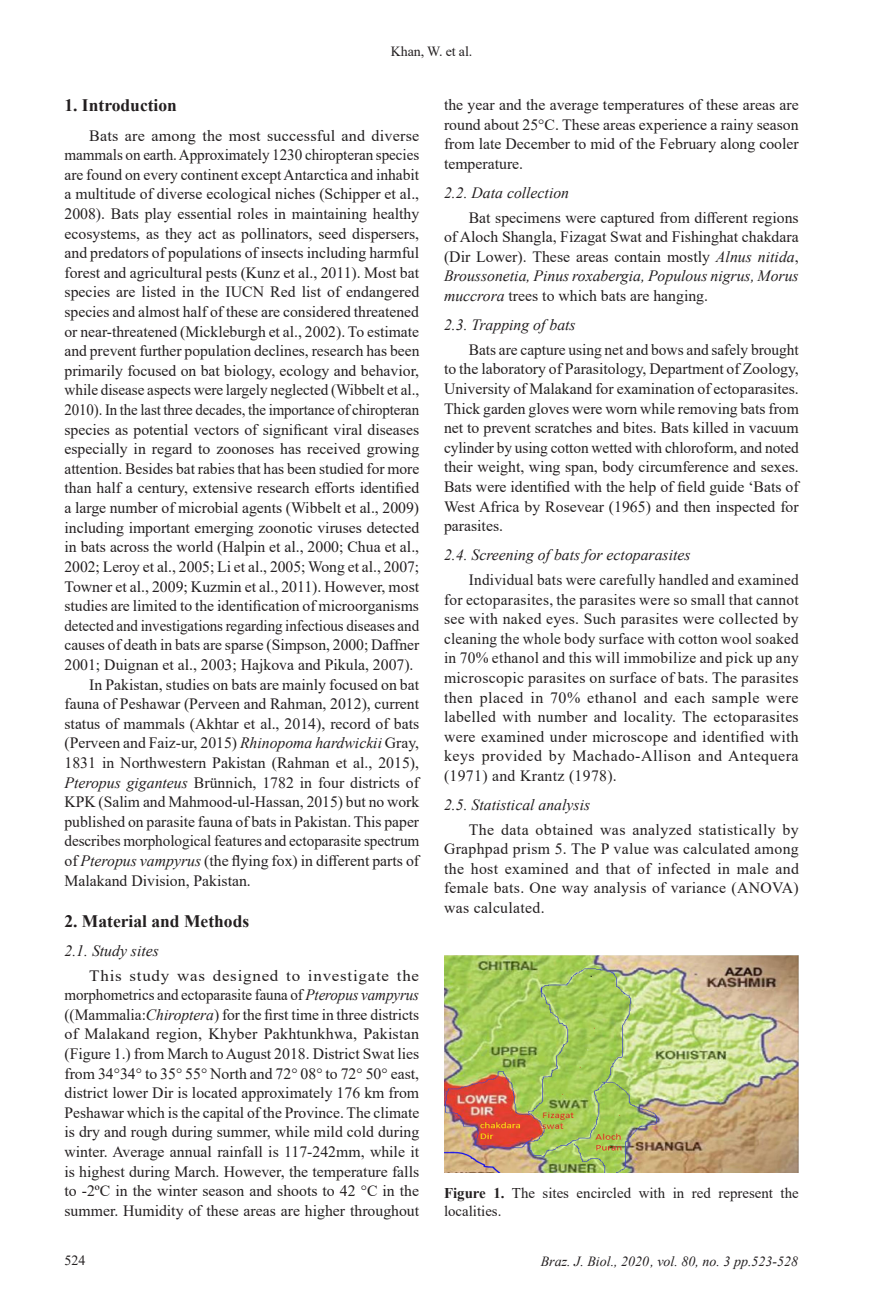
<style>
.page{position:relative;width:893px;height:1315px;background:#fff}
.page>*{position:absolute;margin:0;border:0;box-sizing:border-box;transform-origin:0 0}
.Heading1{font:700 17.5px "Times New Roman";color:#231f20}
.Paragraph{font:15.75px/19.6px "Times New Roman";color:#231f20;text-align:justify}
.Paragraph-2{font:15.75px/19.6px "Times New Roman";color:#231f20;text-align:justify;scale:1.08 1}
.Heading2{font:italic 15.75px "Times New Roman";color:#231f20}
.Heading2Alt{font:italic 15.75px "Times New Roman";color:#231f20}
.FigureCaption{font:14.88px/17.8px "Times New Roman";color:#231f20}
.t1{font:italic 14px "Times New Roman";color:#231f20}
.t2{font:14px "Times New Roman";letter-spacing:-.01em;color:#231f20}
.s1{font-style:italic}
.s2{font-weight:700}
</style>
<div class="page">
<img style="left:444px;top:955px;width:355px;height:217px">
<p class="t2" style="left:391px;top:42px;width:83px">Khan, W. et al.</p>
<p class="Heading1" style="left:64px;top:93px;width:114px">1. Introduction</p>
<p class="Paragraph" style="left:64px;top:125px;width:356px;text-indent:25px">Bats are among the most successful and diverse mammals on earth. Approximately 1230 chiropteran species are found on every continent except Antarctica and inhabit a multitude of diverse ecological niches (Schipper et al., 2008). Bats play essential roles in maintaining healthy ecosystems, as they act as pollinators, seed dispersers, and predators of populations of insects including harmful forest and agricultural pests (Kunz et al., 2011). Most bat species are listed in the IUCN Red list of endangered species and almost half of these are considered threatened or near-threatened (Mickleburgh et al., 2002). To estimate and prevent further population declines, research has been primarily focused on bat biology, ecology and behavior, while disease aspects were largely neglected (Wibbelt et al., 2010). In the last three decades, the importance of chiropteran species as potential vectors of significant viral diseases especially in regard to zoonoses has received growing attention. Besides bat rabies that has been studied for more than half a century, extensive research efforts identified a large number of microbial agents (Wibbelt et al., 2009) including important emerging zoonotic viruses detected in bats across the world (Halpin et al., 2000; Chua et al., 2002; Leroy et al., 2005; Li et al., 2005; Wong et al., 2007; Towner et al., 2009; Kuzmin et al., 2011). However, most studies are limited to the identification of microorganisms detected and investigations regarding infectious diseases and causes of death in bats are sparse (Simpson, 2000; Daffner 2001; Duignan et al., 2003; Hajkova and Pikula, 2007).</p>
<p class="Paragraph" style="left:64px;top:674px;width:356px;text-indent:25px">In Pakistan, studies on bats are mainly focused on bat fauna of Peshawar (Perveen and Rahman, 2012), current status of mammals (Akhtar et al., 2014), record of bats (Perveen and Faiz-ur, 2015) <span class="s1">Rhinopoma hardwickii</span> Gray, 1831 in Northwestern Pakistan (Rahman et al., 2015), <span class="s1">Pteropus giganteus</span> Brünnich, 1782 in four districts of KPK (Salim and Mahmood-ul-Hassan, 2015) but no work published on parasite fauna of bats in Pakistan. This paper describes morphological features and ectoparasite spectrum of <span class="s1">Pteropus vampyrus</span> (the flying fox) in different parts of Malakand Division, Pakistan.</p>
<p class="Heading1" style="left:64px;top:908px;width:186px">2. Material and Methods</p>
<p class="Heading2Alt" style="left:64px;top:940px;width:96px">2.1. Study sites</p>
<p class="Paragraph-2" style="left:64px;top:965px;width:330px;text-indent:25px">This study was designed to investigate the morphometrics and ectoparasite fauna of <span class="s1">Pteropus vampyrus </span>((Mammalia:<span class="s1">Chiroptera</span>) for the first time in three districts of Malakand region, Khyber Pakhtunkhwa, Pakistan (Figure 1.) from March to August 2018. District Swat lies from 34°34° to 35° 55° North and 72° 08° to 72° 50° east, district lower Dir is located approximately 176 km from Peshawar which is the capital of the Province. The climate is dry and rough during summer, while mild cold during winter. Average annual rainfall is 117-242mm, while it is highest during March. However, the temperature falls to -2ºC in the winter season and shoots to 42 °C in the summer. Humidity of these areas are higher throughout</p>
<p class="Paragraph" style="left:444px;top:95px;width:356px">the year and the average temperatures of these areas are round about 25°C. These areas experience a rainy season from late December to mid of the February along cooler temperature.</p>
<p class="Heading2" style="left:444px;top:182px;width:127px">2.2. Data collection</p>
<p class="Paragraph" style="left:444px;top:207px;width:356px;text-indent:25px">Bat specimens were captured from different regions of Aloch Shangla, Fizagat Swat and Fishinghat chakdara (Dir Lower). These areas contain mostly <span class="s1">Alnus nitida</span>, <span class="s1">Broussonetia, Pinus roxabergia, Populous nigrus, Morus muccrora</span> trees to which bats are hanging.</p>
<p class="Heading2" style="left:444px;top:314px;width:133px">2.3. Trapping of bats</p>
<p class="Paragraph" style="left:444px;top:339px;width:356px;text-indent:25px">Bats are capture using net and bows and safely brought to the laboratory of Parasitology, Department of Zoology, University of Malakand for examination of ectoparasites.<br>Thick garden gloves were worn while removing bats from net to prevent scratches and bites. Bats killed in vacuum cylinder by using cotton wetted with chloroform, and noted their weight, wing span, body circumference and sexes.<br>Bats were identified with the help of field guide ‘Bats of West Africa by Rosevear (1965) and then inspected for parasites.</p>
<p class="Heading2" style="left:444px;top:544px;width:248px">2.4. Screening of bats for ectoparasites</p>
<p class="Paragraph" style="left:444px;top:569px;width:356px;text-indent:25px">Individual bats were carefully handled and examined for ectoparasites, the parasites were so small that cannot see with naked eyes. Such parasites were collected by cleaning the whole body surface with cotton wool soaked in 70% ethanol and this will immobilize and pick up any microscopic parasites on surface of bats. The parasites then placed in 70% ethanol and each sample were labelled with number and locality. The ectoparasites were examined under microscope and identified with keys provided by Machado-Allison and Antequera (1971) and Krantz (1978).</p>
<p class="Heading2" style="left:444px;top:794px;width:148px">2.5. Statistical analysis</p>
<p class="Paragraph" style="left:444px;top:819px;width:356px;text-indent:25px">The data obtained was analyzed statistically by Graphpad prism 5. The P value was calculated among the host examined and that of infected in male and female bats. One way analysis of variance (ANOVA) was calculated.</p>
<p class="FigureCaption" style="left:444px;top:1183px;width:356px"><span class="s2">Figure 1.</span> The sites encircled with in red represent the localities.</p>
<p class="t1" style="left:541px;top:1251px;width:259px">Braz. J. Biol., 2020 , vol. 80, no. 3 pp.523-528</p>
</div>
